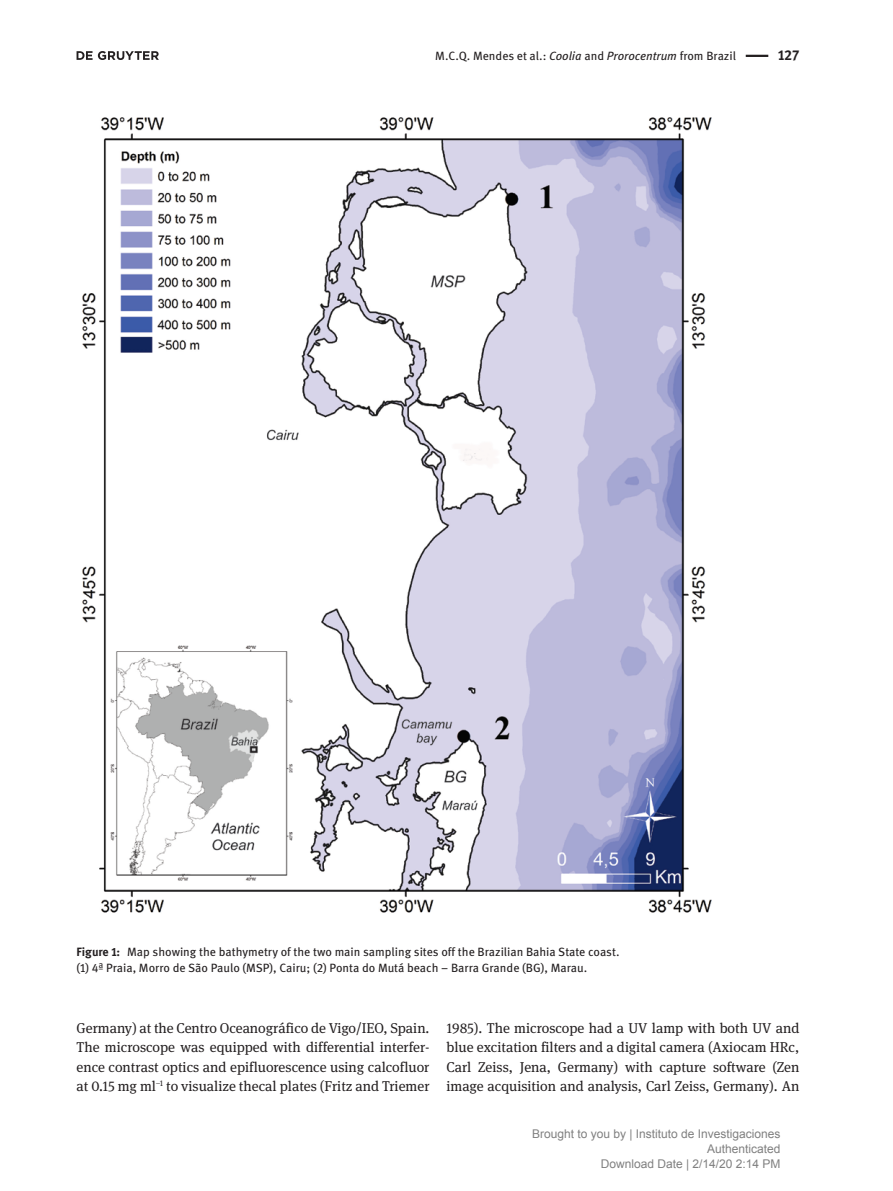
<style>
.page{position:relative;width:893px;height:1191px;background:#fff}
.page>*{position:absolute;margin:0;border:0;box-sizing:border-box;transform-origin:0 0}
.t1{font:14.25px/19.5px "DG Meta Serif Science";color:#231f20;text-align:justify}
.t2{font:700 14.25px "DG Meta Science";color:#231f20}
.t3{font:12px/16.5px "DG Meta Science";color:#231f20}
.t4{font:12px/15px "Arial";color:#808080;text-align:right}
.s1{font-style:italic}
.s2{font-weight:700}
</style>
<div class="page">
<hr style="left:746px;top:55px;width:22px;height:2px;background:#231f20">
<img style="left:82px;top:117px;width:630px;height:796px">
<svg style="left:77px;top:51px;width:82px;height:9px"></svg>
<p class="t3" style="left:435px;top:47px;width:302px">M.C.Q. Mendes et al.: <span class="s1">Coolia</span> and <span class="s1">Prorocentrum</span> from Brazil</p>
<p class="t2" style="left:778px;top:44px;width:23px">127</p>
<p class="t3" style="left:77px;top:942px;width:544px"><span class="s2">Figure 1:</span> Map showing the bathymetry of the two main sampling sites off the Brazilian Bahia State coast. (1) 4ª Praia, Morro de São Paulo (MSP), Cairu; (2) Ponta do Mutá beach – Barra Grande (BG), Marau.</p>
<p class="t1" style="left:77px;top:1017px;width:354px">Germany) at the Centro Oceanográfico de Vigo/IEO, Spain.<br>The microscope was equipped with differential interfer&shy;ence contrast optics and epifluorescence using calcofluor at 0.15 mg ml<sup>‒1</sup> to visualize thecal plates (Fritz and Triemer</p>
<p class="t1" style="left:446px;top:1017px;width:354px">1985). The microscope had a UV lamp with both UV and blue excitation filters and a digital camera (Axiocam HRc, Carl Zeiss, Jena, Germany) with capture software (Zen image acquisition and analysis, Carl Zeiss, Germany). An</p>
<p class="t4" style="left:532px;top:1127px;width:250px">Brought to you by | Instituto de Investigaciones<br>Authenticated<br>Download Date | 2/14/20 2:14 PM</p>
</div>
